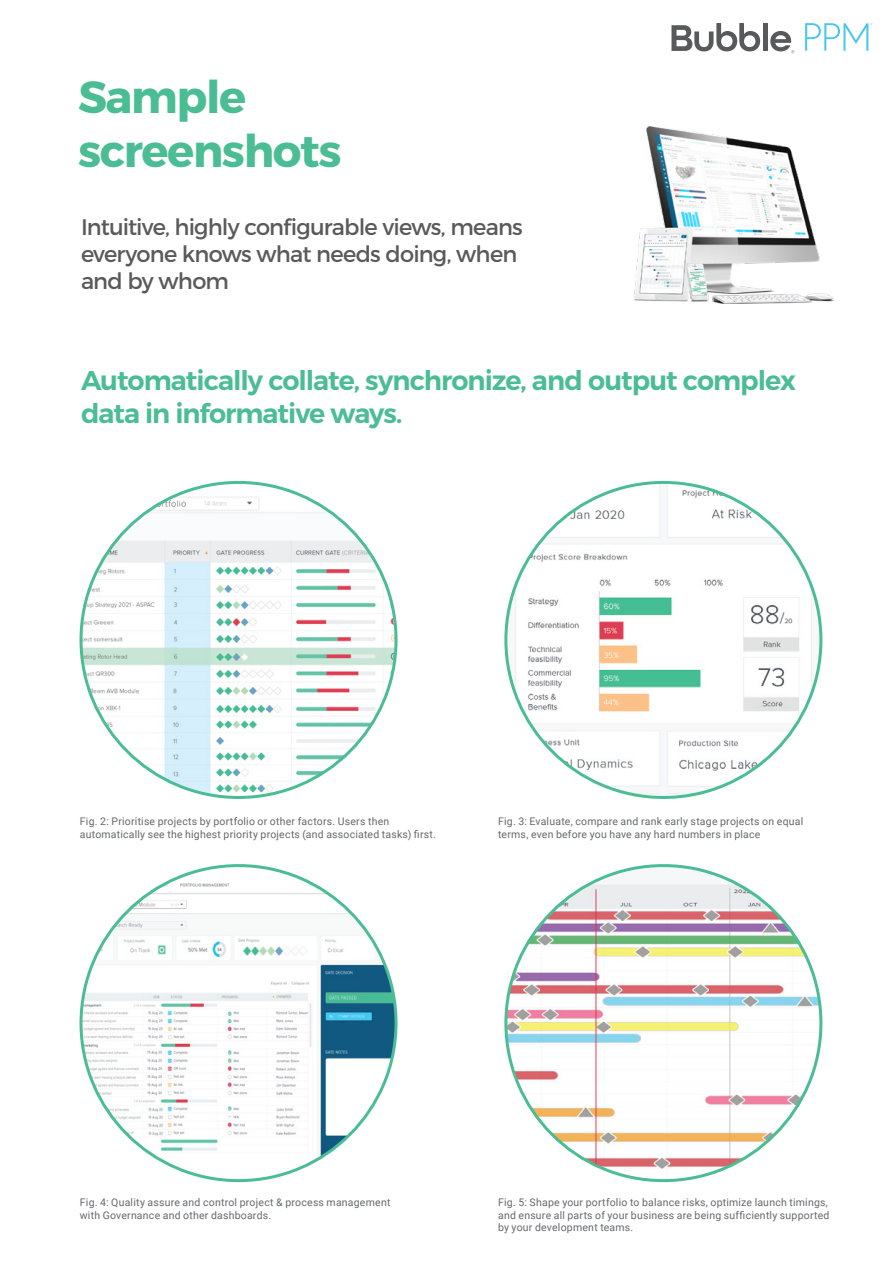
<style>
.page{position:relative;width:893px;height:1263px;background:#fff}
.page>*{position:absolute;margin:0;border:0;box-sizing:border-box;transform-origin:0 0}
.t1{font:700 45px/54px "Montserrat";letter-spacing:-.03em;color:#4bbd95}
.t2{font:600 27px/32.4px "Montserrat";letter-spacing:-.035em;color:#4bbd95}
.t3{font:22.5px/27px "Montserrat";letter-spacing:-.035em;color:#5a5a5a}
.t4{font:10.5px/12.6px "Roboto";letter-spacing:.02em;color:#67686c}
</style>
<div class="page">
<img style="left:634px;top:127px;width:201px;height:176px">
<img style="left:81px;top:482px;width:315px;height:315px;border-radius:158px">
<img style="left:506px;top:482px;width:315px;height:315px;border-radius:157px">
<img style="left:81px;top:865px;width:315px;height:315px;border-radius:157px">
<img style="left:506px;top:865px;width:315px;height:315px;border-radius:157px">
<svg style="left:671px;top:23px;width:89px;height:28px"></svg>
<div style="left:763px;top:23px;width:5px;height:28px;background:#58595b"></div>
<svg style="left:770px;top:31px;width:24px;height:22px"></svg>
<svg style="left:805px;top:23px;width:67px;height:28px"></svg>
<h1 class="t1" style="left:78px;top:70px;width:265px">Sample screenshots</h1>
<h3 class="t3" style="left:81px;top:213px;width:443px">Intuitive, highly configurable views, means everyone knows what needs doing, when and by whom</h3>
<h2 class="t2" style="left:81px;top:365px;width:716px">Automatically collate, synchronize, and output complex data in informative ways.</h2>
<p class="t4" style="left:80px;top:815px;width:358px">Fig. 2: Prioritise projects by portfolio or other factors. Users then automatically see the highest priority projects (and associated tasks) first.</p>
<p class="t4" style="left:498px;top:815px;width:307px">Fig. 3: Evaluate, compare and rank early stage projects on equal terms, even before you have any hard numbers in place</p>
<p class="t4" style="left:80px;top:1195px;width:312px">Fig. 4: Quality assure and control project &amp; process management with Governance and other dashboards.</p>
<p class="t4" style="left:498px;top:1195px;width:333px">Fig. 5: Shape your portfolio to balance risks, optimize launch timings, and ensure all parts of your business are being sufficiently supported by your development teams.</p>
</div>
